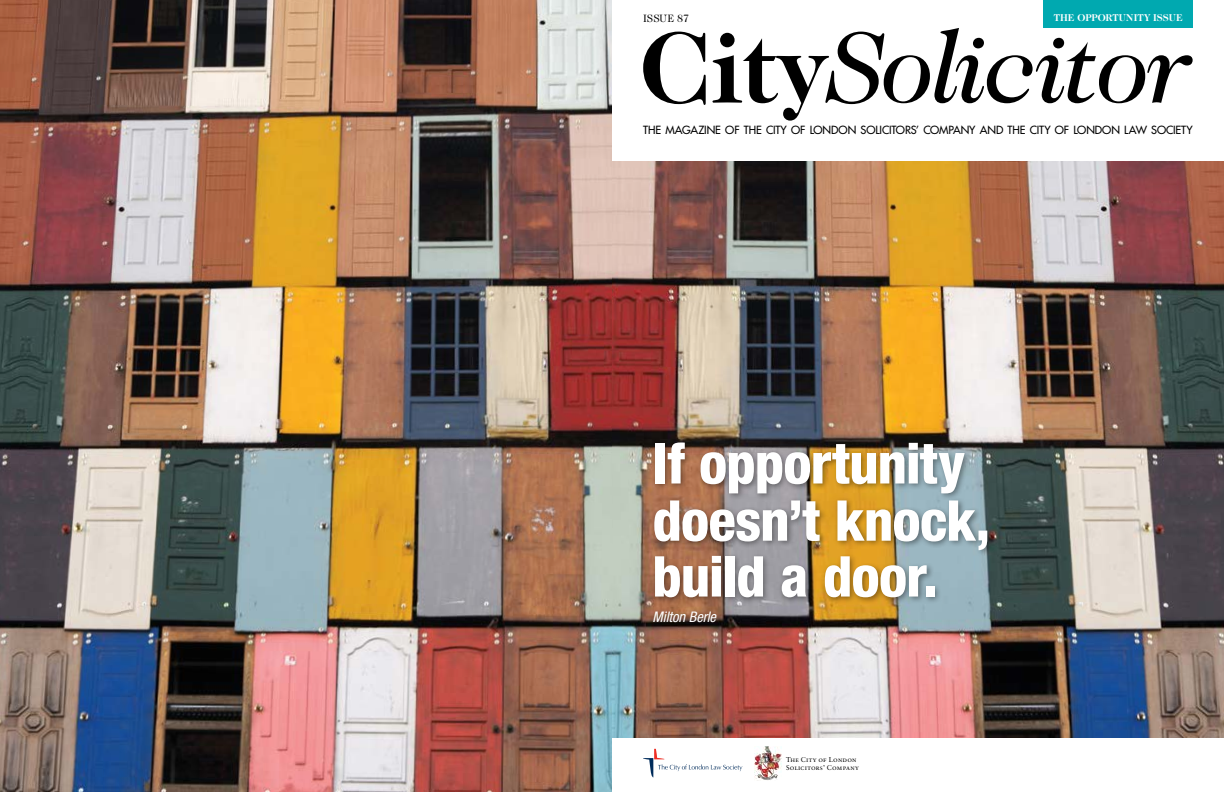
<style>
.page{position:relative;width:1224px;height:792px;background:#fff}
.page>*{position:absolute;margin:0;border:0;box-sizing:border-box;transform-origin:0 0}
.t1{font:800 condensed 56.3px/56.5px "Helvetica Neue";letter-spacing:-.015em;color:#fff}
.t2{font:italic condensed 14.6px "Helvetica Neue";letter-spacing:-.01em;color:#fff}
.t3{font:11px "Futura LT";letter-spacing:-.005em;color:#000}
.t4{font:10.8px "Caslon Two Twenty Four";letter-spacing:.005em;color:#000}
.t5{font:700 10px "Caslon Two Twenty Four";letter-spacing:.005em;color:#fff}
.t6{font:7px/8px "Sabon Roman SC";letter-spacing:.03em;color:#000}
</style>
<div class="page">
<div style="left:1044px;top:0;width:149px;height:27px;background:#00a9b0"></div>
<img style="left:612px;top:162px;width:612px;height:576px">
<img style="left:0;top:0;width:612px;height:792px">
<svg style="left:643px;top:28px;width:550px;height:93px"></svg>
<svg style="left:643px;top:749px;width:99px;height:29px"></svg>
<img style="left:755px;top:746px;width:27px;height:34px">
<div style="left:650px;top:439px;width:345px;height:189px;background:#000;opacity:.4"></div>
<p class="t4" style="left:643px;top:12px;width:47px">ISSUE 87</p>
<p class="t5" style="left:1054px;top:12px;width:131px">THE OPPORTUNITY ISSUE</p>
<p class="t3" style="left:643px;top:123px;width:551px">THE MAGAZINE OF THE CITY OF LONDON SOLICITORS’ COMPANY AND THE CITY OF LONDON LAW SOCIETY</p>
<h1 class="t1" style="left:653px;top:434px;width:339px">If opportunity doesn’t knock, build a door.</h1>
<h2 class="t2" style="left:653px;top:608px;width:65px">Milton Berle</h2>
<p class="t6" style="left:786px;top:756px;width:74px">The City of London<br>Solicitors’ Company</p>
</div>
